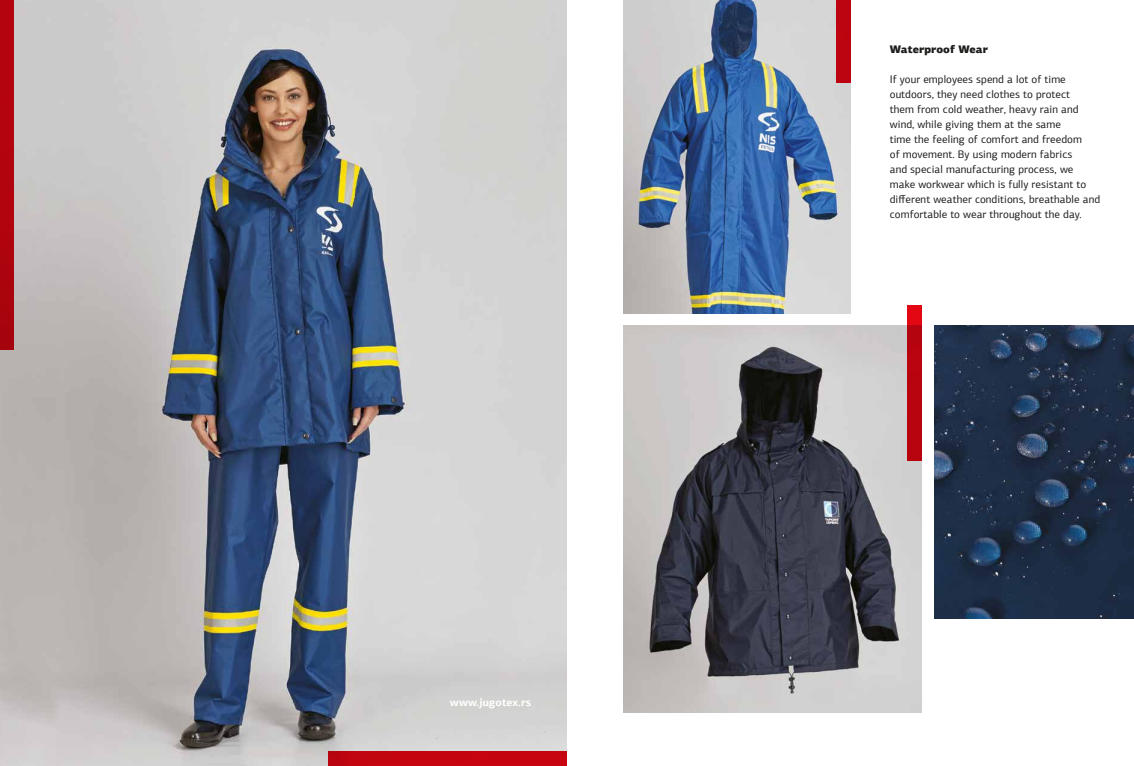
<style>
.page{position:relative;width:1134px;height:766px;background:#fff}
.page>*{position:absolute;margin:0;border:0;box-sizing:border-box;transform-origin:0 0}
.t1{font:11px/15px "PF Agora Sans Pro";letter-spacing:.005em;color:#1d1d1b}
.t2{font:700 11px "PF Agora Sans Pro";letter-spacing:.005em;color:#fff}
.t3{font:900 11px "PF Agora Sans Pro";letter-spacing:.005em;color:#1d1d1b}
</style>
<div class="page">
<img style="left:0;top:0;width:567px;height:765px">
<img style="left:624px;top:0;width:226px;height:313px">
<img style="left:624px;top:325px;width:297px;height:387px">
<div style="left:329px;top:751px;width:238px;height:14px;background:#c30510"></div>
<svg style="left:0;top:0;width:14px;height:350px;fill:#b2040e"></svg>
<svg style="left:907px;top:305px;width:14px;height:155px;fill:#b8040f"></svg>
<div style="left:836px;top:0;width:14px;height:83px;background:#bb040f"></div>
<img style="left:934px;top:325px;width:200px;height:293px">
<p class="t2" style="left:450px;top:694px;width:83px">www.jugotex.rs</p>
<p class="t3" style="left:890px;top:42px;width:100px">Waterproof Wear</p>
<p class="t1" style="left:890px;top:72px;width:212px">If your employees spend a lot of time outdoors, they need clothes to protect<br>them from cold weather, heavy rain and wind, while giving them at the same<br>time the feeling of comfort and freedom<br>of movement. By using modern fabrics<br>and special manufacturing process, we make workwear which is fully resistant to different weather conditions, breathable and comfortable to wear throughout the day.</p>
</div>
